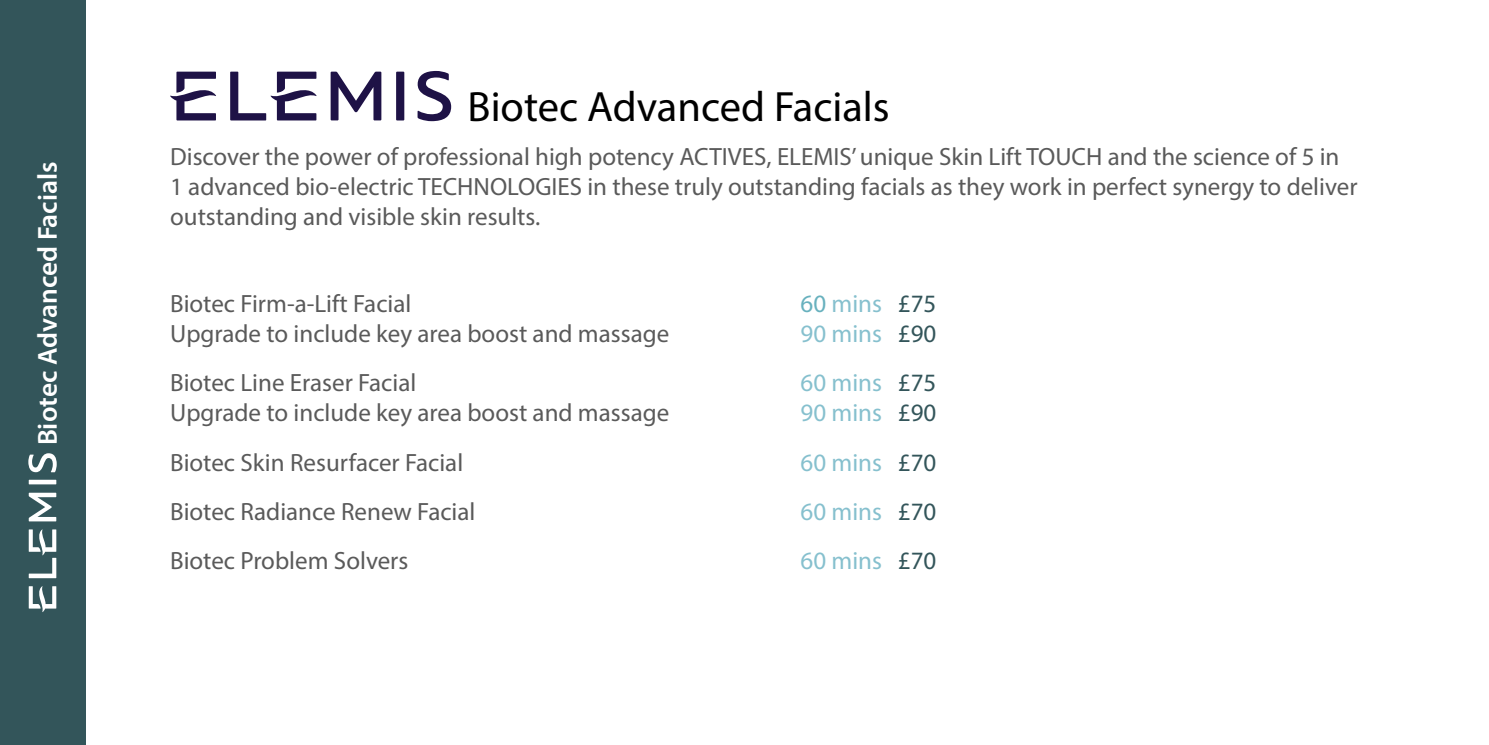
<style>
.page{position:relative;width:1489px;height:745px;background:#fff}
.page>*{position:absolute;margin:0;border:0;box-sizing:border-box;transform-origin:0 0}
.t1{font:42.5px "Myriad Pro";color:#000}
.t2{font:600 27.5px "Myriad Pro";color:#fff}
.t3{font:25px/30px "Myriad Pro";color:#5a5a5a}
.t4{font:25px "Myriad Pro";color:#86c0ce}
.s1{color:#68b1be}
.s2{color:#33555a}
</style>
<div class="page">
<svg style="left:170px;top:71px;width:281px;height:50px"></svg>
<div style="left:0;top:0;width:85px;height:744px;background:#33555a"></div>
<svg style="left:28px;top:453px;width:29px;height:158px"></svg>
<p class="t2" style="left:30px;top:445px;width:285px;rotate:-90deg">Biotec Advanced Facials</p>
<h1 class="t1" style="left:467px;top:80px;width:423px">Biotec Advanced Facials</h1>
<p class="t3" style="left:170px;top:141px;width:1188px">Discover the power of professional high potency ACTIVES, ELEMIS’ unique Skin Lift TOUCH and the science of 5 in<br>1 advanced bio-electric TECHNOLOGIES in these truly outstanding facials as they work in perfect synergy to deliver outstanding and visible skin results.</p>
<p class="t3" style="left:170px;top:288px;width:243px">Biotec Firm-a-Lift Facial</p>
<p class="t4" style="left:800px;top:288px;width:137px"><span class="s1">60</span> mins <span class="s2">£75</span></p>
<p class="t3" style="left:170px;top:318px;width:500px">Upgrade to include key area boost and massage</p>
<p class="t4" style="left:800px;top:318px;width:137px">90 mins <span class="s2">£90</span></p>
<p class="t3" style="left:170px;top:367px;width:248px">Biotec Line Eraser Facial</p>
<p class="t4" style="left:800px;top:367px;width:137px">60 mins <span class="s2">£75</span></p>
<p class="t3" style="left:170px;top:397px;width:500px">Upgrade to include key area boost and massage</p>
<p class="t4" style="left:800px;top:397px;width:137px">90 mins <span class="s2">£90</span></p>
<p class="t3" style="left:170px;top:446px;width:294px">Biotec Skin Resurfacer Facial</p>
<p class="t4" style="left:800px;top:446px;width:137px">60 mins <span class="s2">£70</span></p>
<p class="t3" style="left:170px;top:496px;width:307px">Biotec Radiance Renew Facial</p>
<p class="t4" style="left:800px;top:496px;width:137px">60 mins <span class="s2">£70</span></p>
<p class="t3" style="left:170px;top:545px;width:240px">Biotec Problem Solvers</p>
<p class="t4" style="left:800px;top:545px;width:137px">60 mins <span class="s2">£70</span></p>
</div>
